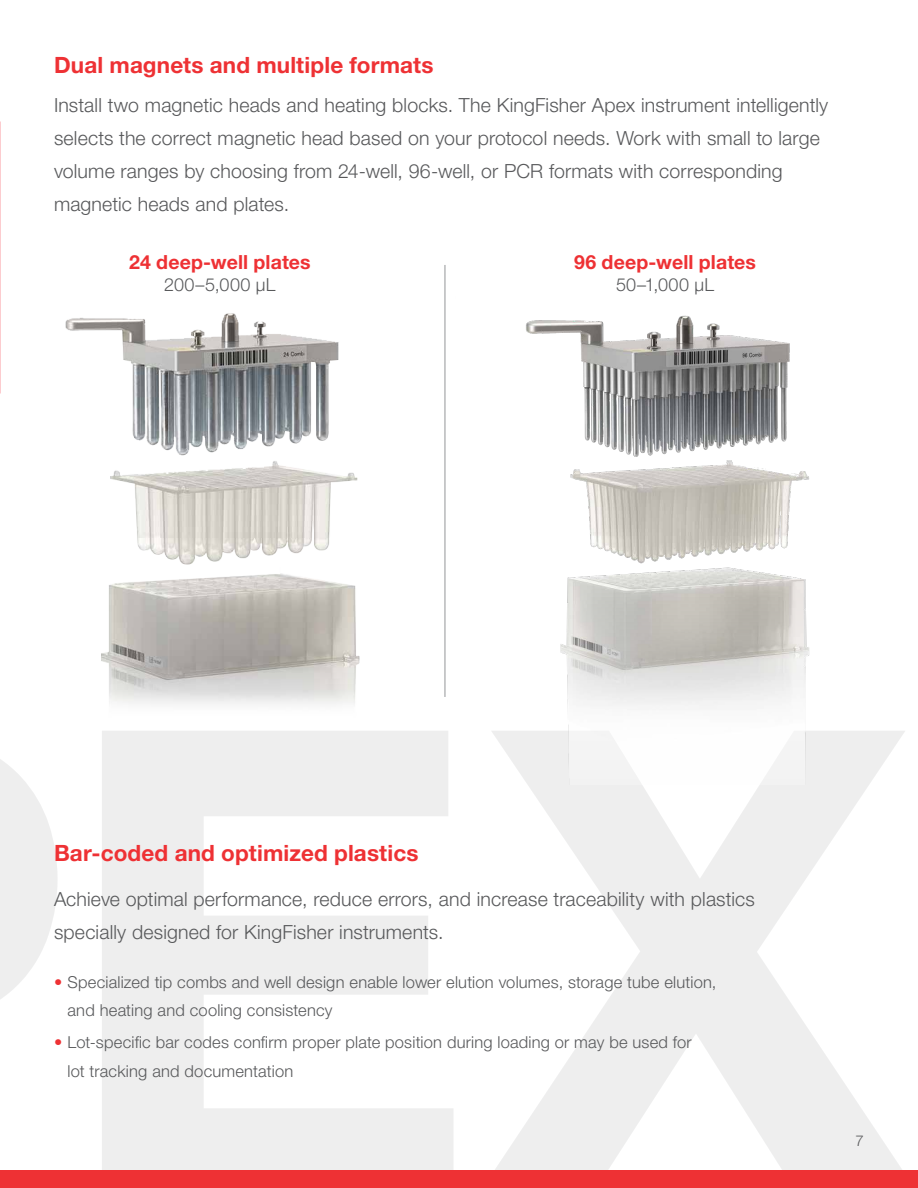
<style>
.page{position:relative;width:918px;height:1188px;background:#fff}
.page>*{position:absolute;margin:0;border:0;box-sizing:border-box;transform-origin:0 0}
.t1{font:700 22.5px "Helvetica Neue LTW1 G";letter-spacing:.005em;color:#ee3134}
.t2{font:300 19.5px/33px "Helvetica Neue LTW1 G";letter-spacing:.01em;color:#58595b}
.t3{font:700 19.5px "Helvetica Neue LTW1 G";letter-spacing:.005em;color:#ee3134}
.t4{font:300 18px "Helvetica Neue LTW1 G";letter-spacing:.025em;color:#58595b}
.t5{font:300 16.5px/28.5px "Helvetica Neue LTW1 G";letter-spacing:.01em;color:#58595b}
.t6{font:300 15px "Helvetica Neue LTW1 G";color:#58595b}
.s1{color:#ee3134}
</style>
<div class="page">
<svg style="left:0;top:731px;width:918px;height:440px"></svg>
<div style="left:0;top:1171px;width:918px;height:17px;background:#ee3134"></div>
<hr style="left:445px;top:265px;width:1px;height:432px;background:#939598">
<img style="left:518px;top:315px;width:299px;height:470px">
<img style="left:0;top:297px;width:446px;height:407px">
<p class="t1" style="left:54px;top:51px;width:381px">Dual magnets and multiple formats</p>
<p class="t2" style="left:54px;top:89px;width:776px">Install two magnetic heads and heating blocks. The KingFisher Apex instrument intelligently selects the correct magnetic head based on your protocol needs. Work with small to large volume ranges by choosing from 24-well, 96-well, or PCR formats with corresponding magnetic heads and plates.</p>
<p class="t3" style="left:129px;top:250px;width:183px">24 deep-well plates</p>
<p class="t4" style="left:164px;top:274px;width:113px">200–5,000 μL</p>
<p class="t3" style="left:574px;top:250px;width:184px">96 deep-well plates</p>
<p class="t4" style="left:616px;top:274px;width:99px">50–1,000 μL</p>
<p class="t1" style="left:54px;top:839px;width:366px">Bar-coded and optimized plastics</p>
<p class="t2" style="left:54px;top:882px;width:703px">Achieve optimal performance, reduce errors, and increase traceability with plastics specially designed for KingFisher instruments.</p>
<p class="t5" style="left:67px;top:967px;width:650px;text-indent:-13px"><span class="s1">•</span> Specialized tip combs and well design enable lower elution volumes, storage tube elution, and heating and cooling consistency</p>
<p class="t5" style="left:67px;top:1028px;width:626px;text-indent:-13px"><span class="s1">•</span> Lot-specific bar codes confirm proper plate position during loading or may be used for lot tracking and documentation</p>
<p class="t6" style="left:856px;top:1131px;width:10px">7</p>
</div>
